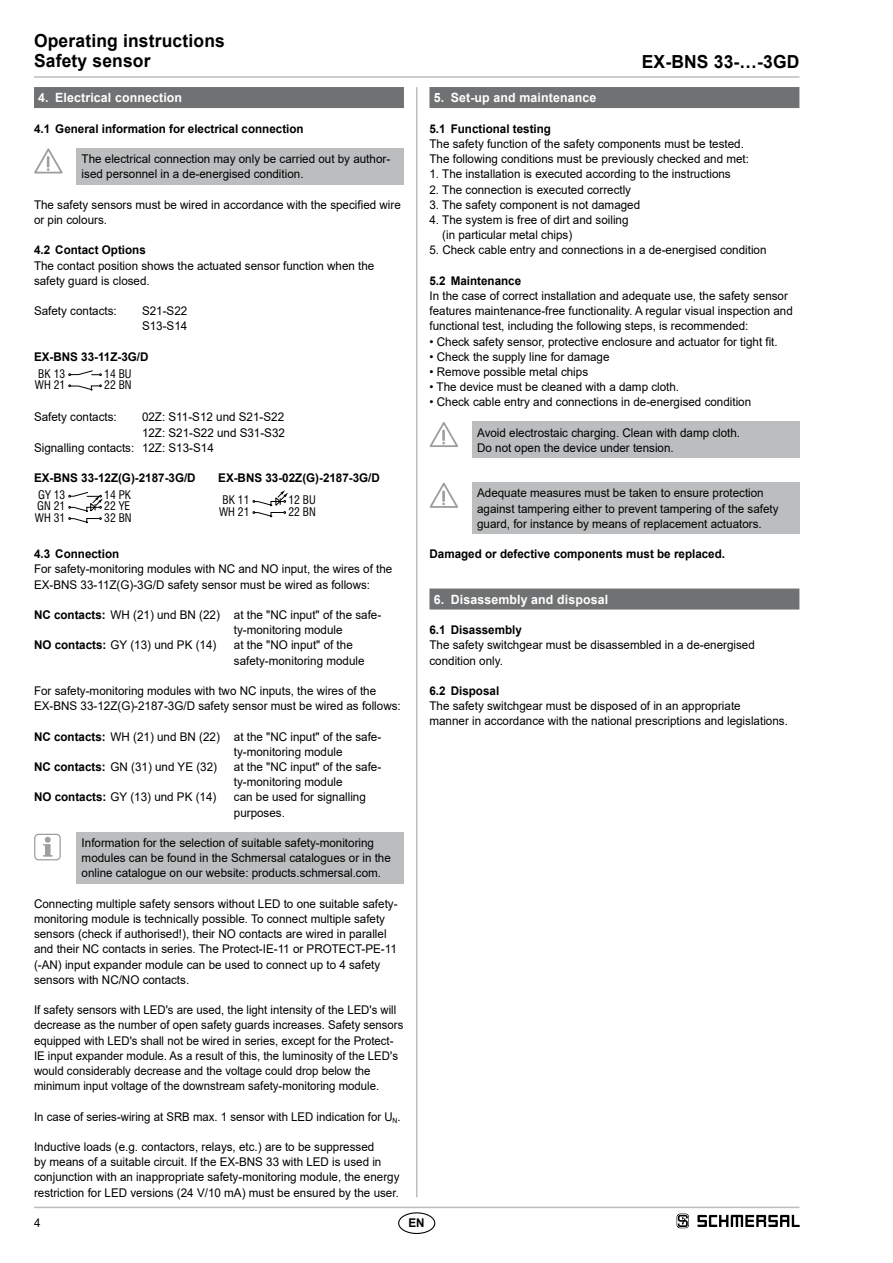
<style>
.page{position:relative;width:893px;height:1263px;background:#fff}
.page>*{position:absolute;margin:0;border:0;box-sizing:border-box;transform-origin:0 0}
.t1{font:700 18px/20.2px "Arial";letter-spacing:.01em;color:#000}
.t2{font:700 12.75px "Arial";letter-spacing:.01em;color:#fff}
._033_Content_small_l{font:12px/15.1px "Arial";color:#000}
._240_small_li_GLR-10{font:12px/15.1px "Arial";color:#000}
._033_Content_small_l-2{font:12px/15.1px "Arial";color:#000;scale:.95 1}
._031_Content_fett_li{font:700 12px "Arial";color:#000}
._240_fett_li_GLR-10{font:12px "Arial";color:#000}
.t3{font:condensed 11.55px/11.2px "Swiss 721 BT";color:#000}
.s1{font-weight:700}
</style>
<div class="page">
<hr style="left:34px;top:1207px;width:765px;height:1px;background:#bbbdbe">
<hr style="left:34px;top:76px;width:765px;height:2px;background:#bbbdbe">
<hr style="left:416px;top:87px;width:1px;height:1110px;background:#bbbdbe">
<div style="left:398px;top:1212px;width:37px;height:22px;border:1px solid #000;border-radius:50%"></div>
<div style="left:34px;top:87px;width:370px;height:21px;background:#707172"></div>
<div style="left:77px;top:148px;width:327px;height:36px;background:#bbbdbe"></div>
<svg style="left:34px;top:148px;width:29px;height:26px"></svg>
<svg style="left:69px;top:370px;width:33px;height:21px"></svg>
<svg style="left:69px;top:492px;width:34px;height:32px"></svg>
<svg style="left:253px;top:490px;width:35px;height:28px"></svg>
<div style="left:77px;top:832px;width:327px;height:51px;background:#bbbdbe"></div>
<svg style="left:43px;top:837px;width:9px;height:20px"></svg>
<div style="left:34px;top:834px;width:27px;height:26px;border:1px solid #9c9e9f;border-radius:4px"></div>
<div style="left:429px;top:87px;width:370px;height:21px;background:#707172"></div>
<div style="left:429px;top:588px;width:370px;height:21px;background:#707172"></div>
<div style="left:472px;top:422px;width:327px;height:36px;background:#bbbdbe"></div>
<svg style="left:429px;top:422px;width:29px;height:25px"></svg>
<div style="left:472px;top:482px;width:327px;height:52px;background:#bbbdbe"></div>
<svg style="left:429px;top:482px;width:29px;height:26px"></svg>
<svg style="left:677px;top:1213px;width:12px;height:15px"></svg>
<svg style="left:697px;top:1215px;width:102px;height:12px"></svg>
<h1 class="t1" style="left:34px;top:31px;width:192px">Operating instructions<br>Safety sensor</h1>
<p class="t2" style="left:38px;top:89px;width:145px">4. Electrical connection</p>
<p class="_031_Content_fett_li" style="left:34px;top:120px;width:271px">4.1 General information for electrical connection</p>
<p class="_240_small_li_GLR-10" style="left:82px;top:151px;width:310px">The electrical connection may only be carried out by author&shy;ised personnel in a de-energised condition.</p>
<p class="_033_Content_small_l" style="left:34px;top:197px;width:368px">The safety sensors must be wired in accordance with the specified wire or pin colours.</p>
<p class="_031_Content_fett_li" style="left:34px;top:242px;width:113px">4.2 Contact Options</p>
<p class="_033_Content_small_l" style="left:34px;top:258px;width:342px">The contact position shows the actuated sensor function when the safety guard is closed.</p>
<p class="_033_Content_small_l" style="left:34px;top:303px;width:84px">Safety contacts:</p>
<p class="_033_Content_small_l" style="left:142px;top:303px;width:47px">S21-S22<br>S13-S14</p>
<p class="_031_Content_fett_li" style="left:34px;top:348px;width:116px">EX-BNS 33-11Z-3G/D</p>
<p class="t3" style="left:35px;top:368px;width:32px">BK 13<br>WH 21</p>
<p class="t3" style="left:104px;top:368px;width:29px">14 BU<br>22 BN</p>
<p class="_033_Content_small_l" style="left:34px;top:410px;width:84px">Safety contacts:</p>
<p class="_033_Content_small_l" style="left:142px;top:410px;width:144px">02Z: S11-S12 und S21-S22<br>12Z: S21-S22 und S31-S32</p>
<p class="_033_Content_small_l" style="left:34px;top:440px;width:181px">Signalling contacts: 12Z: S13-S14</p>
<p class="_031_Content_fett_li" style="left:34px;top:470px;width:163px">EX-BNS 33-12Z(G)-2187-3G/D</p>
<p class="_031_Content_fett_li" style="left:218px;top:470px;width:163px">EX-BNS 33-02Z(G)-2187-3G/D</p>
<p class="t3" style="left:35px;top:489px;width:32px;text-align:justify">GY 13<br>GN 21<br>WH 31</p>
<p class="t3" style="left:104px;top:489px;width:29px">14 PK<br>22 YE<br>32 BN</p>
<p class="t3" style="left:219px;top:494px;width:32px">BK 11<br>WH 21</p>
<p class="t3" style="left:288px;top:494px;width:29px">12 BU<br>22 BN</p>
<p class="_031_Content_fett_li" style="left:34px;top:546px;width:87px">4.3 Connection</p>
<p class="_033_Content_small_l" style="left:34px;top:562px;width:360px">For safety-monitoring modules with NC and NO input, the wires of the<br>EX-BNS 33-11Z(G)-3G/D safety sensor must be wired as follows:</p>
<p class="_240_fett_li_GLR-10" style="left:34px;top:606px;width:187px"><span class="s1">NC contacts:</span> WH (21) und BN (22)</p>
<p class="_240_small_li_GLR-10" style="left:234px;top:607px;width:149px">at the "NC input" of the safe&shy;ty-monitoring module</p>
<p class="_240_fett_li_GLR-10" style="left:34px;top:637px;width:184px"><span class="s1">NO contacts:</span> GY (13) und PK (14)</p>
<p class="_240_small_li_GLR-10" style="left:234px;top:638px;width:132px">at the "NO input" of the safety-monitoring module</p>
<p class="_033_Content_small_l" style="left:34px;top:683px;width:368px">For safety-monitoring modules with two NC inputs, the wires of the<br>EX-BNS 33-12Z(G)-2187-3G/D safety sensor must be wired as follows:</p>
<p class="_240_fett_li_GLR-10" style="left:34px;top:728px;width:187px"><span class="s1">NC contacts:</span> WH (21) und BN (22)</p>
<p class="_240_small_li_GLR-10" style="left:234px;top:729px;width:149px">at the "NC input" of the safe&shy;ty-monitoring module</p>
<p class="_240_fett_li_GLR-10" style="left:34px;top:758px;width:185px"><span class="s1">NC contacts:</span> GN (31) und YE (32)</p>
<p class="_240_small_li_GLR-10" style="left:234px;top:759px;width:149px">at the "NC input" of the safe&shy;ty-monitoring module</p>
<p class="_240_fett_li_GLR-10" style="left:34px;top:789px;width:184px"><span class="s1">NO contacts:</span> GY (13) und PK (14)</p>
<p class="_240_small_li_GLR-10" style="left:234px;top:789px;width:133px">can be used for signalling purposes.</p>
<p class="_240_small_li_GLR-10" style="left:82px;top:835px;width:311px">Information for the selection of suitable safety-monitoring modules can be found in the Schmersal catalogues or in the online catalogue on our website: products.schmersal.com.</p>
<p class="_033_Content_small_l" style="left:34px;top:896px;width:365px">Connecting multiple safety sensors without LED to one suitable safety&shy;monitoring module is technically possible. To connect multiple safety sensors (check if authorised!), their NO contacts are wired in parallel and their NC contacts in series. The Protect-IE-11 or PROTECT-PE-11 (-AN) input expander module can be used to connect up to 4 safety sensors with NC/NO contacts.</p>
<p class="_033_Content_small_l-2" style="left:34px;top:1002px;width:390px">If safety sensors with LED's are used, the light intensity of the LED's will decrease as the number of open safety guards increases. Safety sensors equipped with LED's shall not be wired in series, except for the Protect-IE input expander module. As a result of this, the luminosity of the LED's would considerably decrease and the voltage could drop below the minimum input voltage of the downstream safety-monitoring module.</p>
<p class="_033_Content_small_l-2" style="left:34px;top:1109px;width:388px">In case of series-wiring at SRB max. 1 sensor with LED indication for U<sub>N</sub>.</p>
<p class="_033_Content_small_l" style="left:34px;top:1139px;width:367px">Inductive loads (e.g. contactors, relays, etc.) are to be suppressed<br>by means of a suitable circuit. If the EX-BNS 33 with LED is used in conjunction with an inappropriate safety-monitoring module, the energy restriction for LED versions (24 V/10 mA) must be ensured by the user.</p>
<h1 class="t1" style="left:642px;top:52px;width:159px">EX-BNS 33-…-3GD</h1>
<p class="t2" style="left:434px;top:89px;width:164px">5. Set-up and maintenance</p>
<p class="_031_Content_fett_li" style="left:429px;top:120px;width:123px">5.1 Functional testing</p>
<p class="_033_Content_small_l" style="left:429px;top:136px;width:321px">The safety function of the safety components must be tested.<br>The following conditions must be previously checked and met:</p>
<p class="_033_Content_small_l" style="left:429px;top:166px;width:303px">1. The installation is executed according to the instructions</p>
<p class="_033_Content_small_l" style="left:429px;top:182px;width:203px">2. The connection is executed correctly</p>
<p class="_033_Content_small_l" style="left:429px;top:197px;width:212px">3. The safety component is not damaged</p>
<p class="_033_Content_small_l" style="left:442px;top:212px;width:188px;text-indent:-13px">4. The system is free of dirt and soiling (in particular metal chips)</p>
<p class="_033_Content_small_l" style="left:429px;top:242px;width:339px">5. Check cable entry and connections in a de-energised condition</p>
<p class="_031_Content_fett_li" style="left:429px;top:272px;width:93px">5.2 Maintenance</p>
<p class="_033_Content_small_l" style="left:429px;top:288px;width:365px">In the case of correct installation and adequate use, the safety sensor features maintenance-free functionality. A regular visual inspection and functional test, including the following steps, is recommended:</p>
<p class="_033_Content_small_l" style="left:429px;top:334px;width:350px">• Check safety sensor, protective enclosure and actuator for tight fit.</p>
<p class="_033_Content_small_l" style="left:429px;top:349px;width:182px">• Check the supply line for damage</p>
<p class="_033_Content_small_l" style="left:429px;top:364px;width:160px">• Remove possible metal chips</p>
<p class="_033_Content_small_l" style="left:429px;top:379px;width:251px">• The device must be cleaned with a damp cloth.</p>
<p class="_033_Content_small_l" style="left:429px;top:394px;width:323px">• Check cable entry and connections in de-energised condition</p>
<p class="_240_small_li_GLR-10" style="left:477px;top:425px;width:265px">Avoid electrostaic charging. Clean with damp cloth.</p>
<p class="_240_small_li_GLR-10" style="left:477px;top:440px;width:198px">Do not open the device under tension.</p>
<p class="_240_small_li_GLR-10" style="left:477px;top:486px;width:303px">Adequate measures must be taken to ensure protection against tampering either to prevent tampering of the safety guard, for instance by means of replacement actuators.</p>
<p class="_031_Content_fett_li" style="left:429px;top:546px;width:297px">Damaged or defective components must be replaced.</p>
<p class="t2" style="left:434px;top:590px;width:176px">6. Disassembly and disposal</p>
<p class="_031_Content_fett_li" style="left:429px;top:621px;width:94px">6.1 Disassembly</p>
<p class="_033_Content_small_l" style="left:429px;top:638px;width:327px">The safety switchgear must be disassembled in a de-energised condition only.</p>
<p class="_031_Content_fett_li" style="left:429px;top:682px;width:71px">6.2 Disposal</p>
<p class="_033_Content_small_l" style="left:429px;top:698px;width:360px">The safety switchgear must be disposed of in an appropriate<br>manner in accordance with the national prescriptions and legislations.</p>
<p class="_033_Content_small_l" style="left:34px;top:1215px;width:8px">4</p>
<p class="_031_Content_fett_li" style="left:408px;top:1214px;width:18px">EN</p>
</div>
